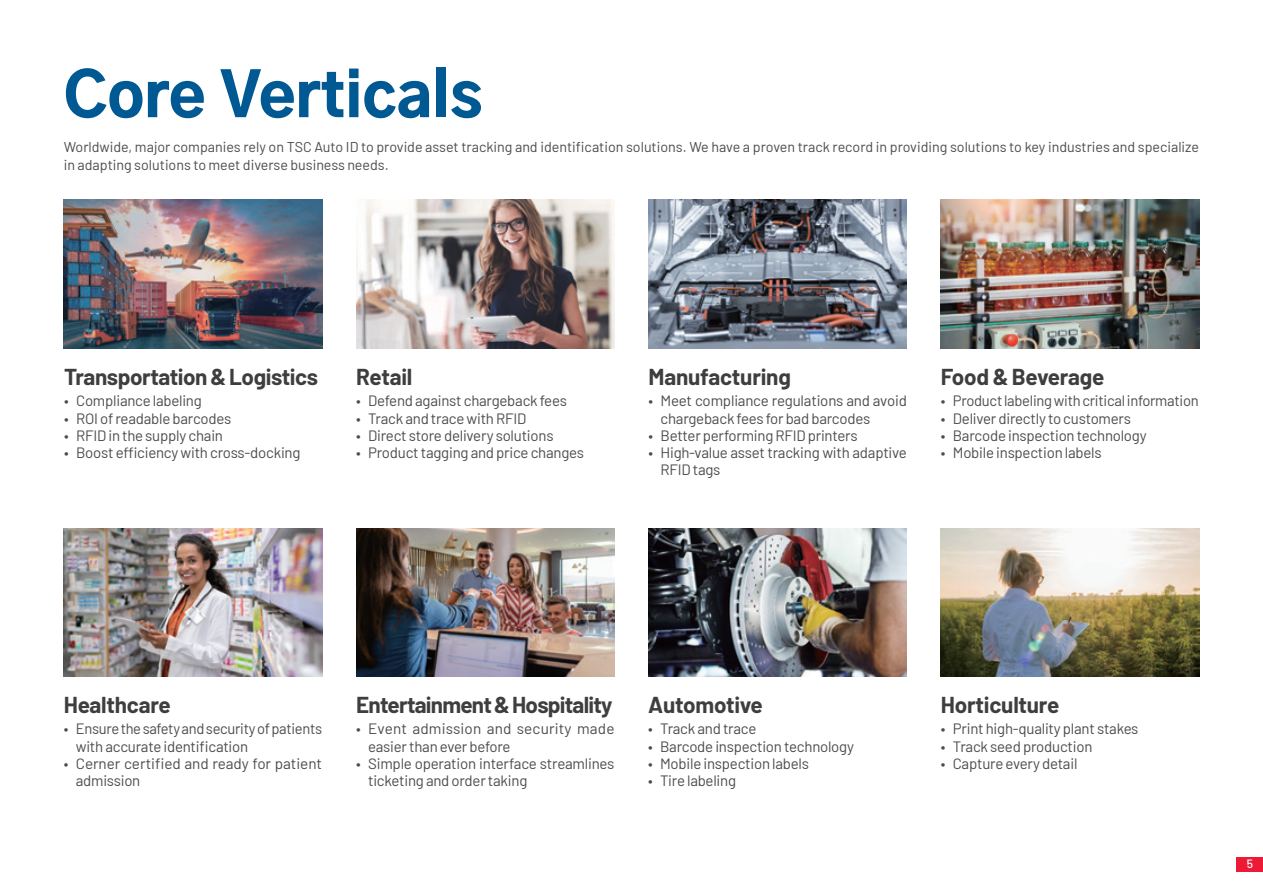
<style>
.page{position:relative;width:1263px;height:893px;background:#fff}
.page>*{position:absolute;margin:0;border:0;box-sizing:border-box;transform-origin:0 0}
.H0{font:900 60px "Gothic A1";color:#015993}
.t1{font:700 22.5px "Barlow";letter-spacing:-.02em;color:#3e3e3f}
.t2{font:15px/17.2px "Barlow";letter-spacing:-.015em;color:#4b4c4d}
.t3{font:15px/17.2px "Barlow";letter-spacing:.01em;color:#4b4c4d}
.content2{font:14.25px/18px "Barlow";color:#4b4c4d}
.t4{font:500 12px "Barlow";color:#fff}
</style>
<div class="page">
<img style="left:64px;top:528px;width:258px;height:149px">
<img style="left:356px;top:200px;width:258px;height:149px">
<img style="left:941px;top:200px;width:258px;height:149px">
<img style="left:356px;top:528px;width:258px;height:149px">
<img style="left:648px;top:200px;width:259px;height:149px">
<img style="left:648px;top:528px;width:258px;height:149px">
<img style="left:941px;top:528px;width:258px;height:149px">
<img style="left:64px;top:200px;width:258px;height:149px">
<div style="left:1237px;top:857px;width:26px;height:15px;background:#ed1a37"></div>
<p class="H0" style="left:64px;top:45px;width:420px">Core Verticals</p>
<p class="content2" style="left:64px;top:137px;width:1137px">Worldwide, major companies rely on TSC Auto ID to provide asset tracking and identification solutions. We have a proven track record in providing solutions to key industries and specialize in adapting solutions to meet diverse business needs.</p>
<h3 class="t1" style="left:64px;top:360px;width:256px">Transportation &amp; Logistics</h3>
<p class="t2" style="left:64px;top:391px;width:139px">• Compliance labeling</p>
<p class="t2" style="left:64px;top:408px;width:169px">• ROI of readable barcodes</p>
<p class="t2" style="left:64px;top:426px;width:160px">• RFID in the supply chain</p>
<p class="t2" style="left:64px;top:443px;width:238px">• Boost efficiency with cross-docking</p>
<h3 class="t1" style="left:356px;top:360px;width:58px">Retail</h3>
<p class="t2" style="left:356px;top:391px;width:212px">• Defend against chargeback fees</p>
<p class="t2" style="left:356px;top:408px;width:172px">• Track and trace with RFID</p>
<p class="t2" style="left:356px;top:426px;width:199px">• Direct store delivery solutions</p>
<p class="t2" style="left:356px;top:443px;width:229px">• Product tagging and price changes</p>
<h3 class="t1" style="left:648px;top:360px;width:144px">Manufacturing</h3>
<p class="t2" style="left:660px;top:391px;width:248px;text-indent:-12px">• Meet compliance regulations and avoid chargeback fees for bad barcodes</p>
<p class="t2" style="left:648px;top:426px;width:211px">• Better performing RFID printers</p>
<p class="t2" style="left:660px;top:443px;width:248px;text-indent:-12px">• High-value asset tracking with adaptive<br>RFID tags</p>
<h3 class="t1" style="left:941px;top:360px;width:165px">Food &amp; Beverage</h3>
<p class="t2" style="left:941px;top:391px;width:259px">• Product labeling with critical information</p>
<p class="t2" style="left:941px;top:408px;width:192px">• Deliver directly to customers</p>
<p class="t2" style="left:941px;top:426px;width:207px">• Barcode inspection technology</p>
<p class="t2" style="left:941px;top:443px;width:162px">• Mobile inspection labels</p>
<h3 class="t1" style="left:64px;top:688px;width:109px">Healthcare</h3>
<p class="t2" style="left:76px;top:719px;width:248px;text-indent:-12px">• Ensure the safety and security of patients with accurate identification</p>
<p class="t2" style="left:76px;top:754px;width:248px;text-indent:-12px">• Cerner certified and ready for patient admission</p>
<h3 class="t1" style="left:356px;top:688px;width:258px">Entertainment &amp; Hospitality</h3>
<p class="t3" style="left:368px;top:719px;width:248px;text-indent:-12px">• Event admission and security made easier than ever before</p>
<p class="t2" style="left:368px;top:754px;width:248px;text-indent:-12px">• Simple operation interface streamlines ticketing and order taking</p>
<h3 class="t1" style="left:648px;top:688px;width:116px">Automotive</h3>
<p class="t2" style="left:648px;top:719px;width:110px">• Track and trace</p>
<p class="t2" style="left:648px;top:736px;width:207px">• Barcode inspection technology</p>
<p class="t2" style="left:648px;top:754px;width:162px">• Mobile inspection labels</p>
<p class="t2" style="left:648px;top:771px;width:89px">• Tire labeling</p>
<h3 class="t1" style="left:941px;top:688px;width:120px">Horticulture</h3>
<p class="t2" style="left:941px;top:719px;width:199px">• Print high-quality plant stakes</p>
<p class="t2" style="left:941px;top:736px;width:153px">• Track seed production</p>
<p class="t2" style="left:941px;top:754px;width:138px">• Capture every detail</p>
<p class="t4" style="left:1247px;top:855px;width:8px">5</p>
</div>
